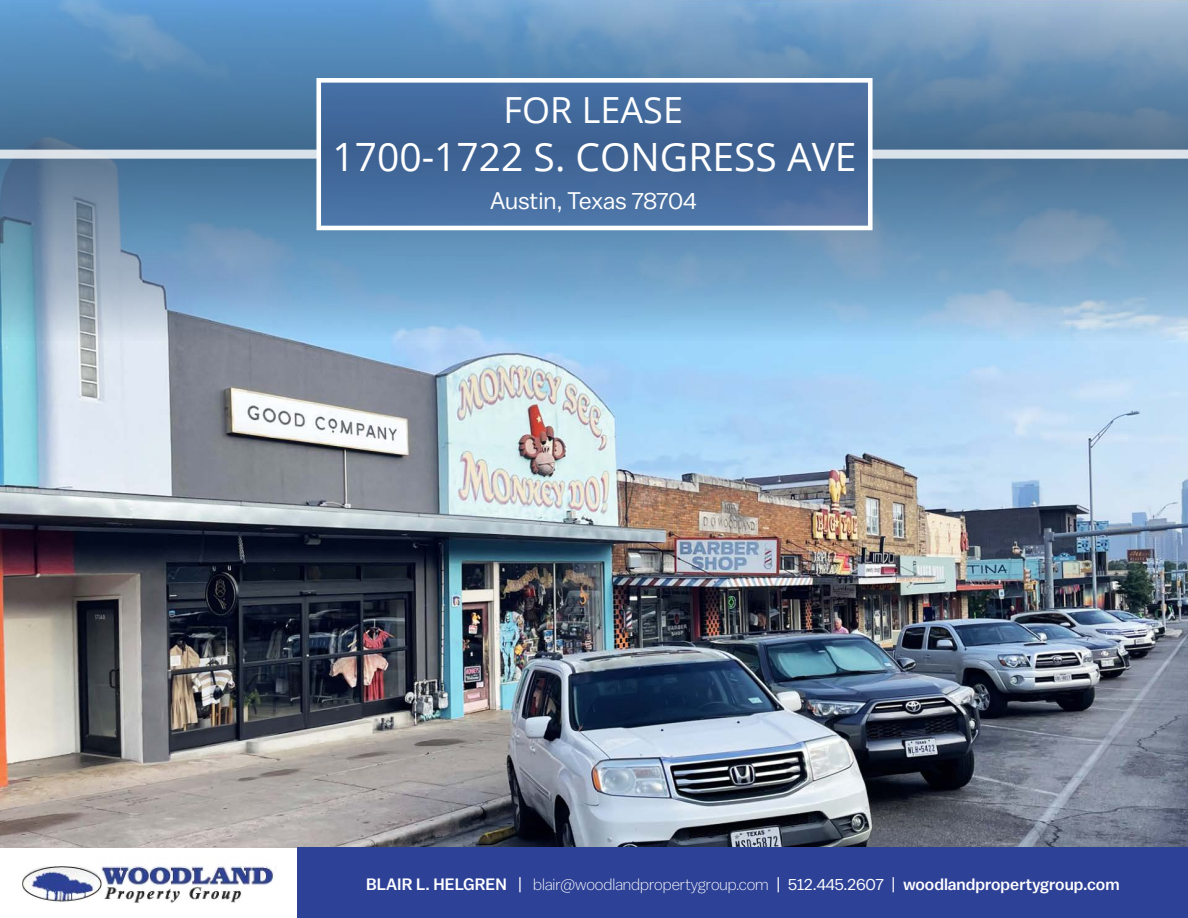
<style>
.page{position:relative;width:1188px;height:918px;background:#fff}
.page>*{position:absolute;margin:0;border:0;box-sizing:border-box;transform-origin:0 0}
.t1{font:39px "Open Sans";color:#fff}
.t2{font:36px "Open Sans";color:#fff}
.t3{font:24px "Balto";letter-spacing:-.005em;color:#fff}
.t4{font:500 16.5px "Balto";color:#fff}
.s1{font-weight:400}
.s2{font-weight:300}
</style>
<div class="page">
<img style="left:22px;top:866px;width:254px;height:37px">
<img style="left:0;top:342px;width:1188px;height:506px">
<svg style="left:0;top:0;width:1188px;height:342px;background:#6e98bd"></svg>
<div style="left:298px;top:848px;width:890px;height:70px;background:#2d4197"></div>
<svg style="left:322px;top:83px;width:545px;height:142px;background:#456b9c"></svg>
<div style="left:0;top:150px;width:320px;height:9px;background:#d9e1e9"></div>
<div style="left:870px;top:150px;width:318px;height:9px;background:#dbe2e9"></div>
<div style="left:317px;top:78px;width:555px;height:152px;border:4px solid #fff"></div>
<h2 class="t2" style="left:504px;top:86px;width:181px">FOR LEASE</h2>
<h1 class="t1" style="left:332px;top:130px;width:526px">1700-1722 S. CONGRESS AVE</h1>
<h3 class="t3" style="left:490px;top:186px;width:208px">Austin, Texas 78704</h3>
<p class="t4" style="left:366px;top:874px;width:755px">BLAIR L. HELGREN <span class="s1">|</span> <span class="s2">blair@woodlandpropertygroup.com</span> <span class="s1">| 512.445.2607 |</span> woodlandpropertygroup.com</p>
</div>
